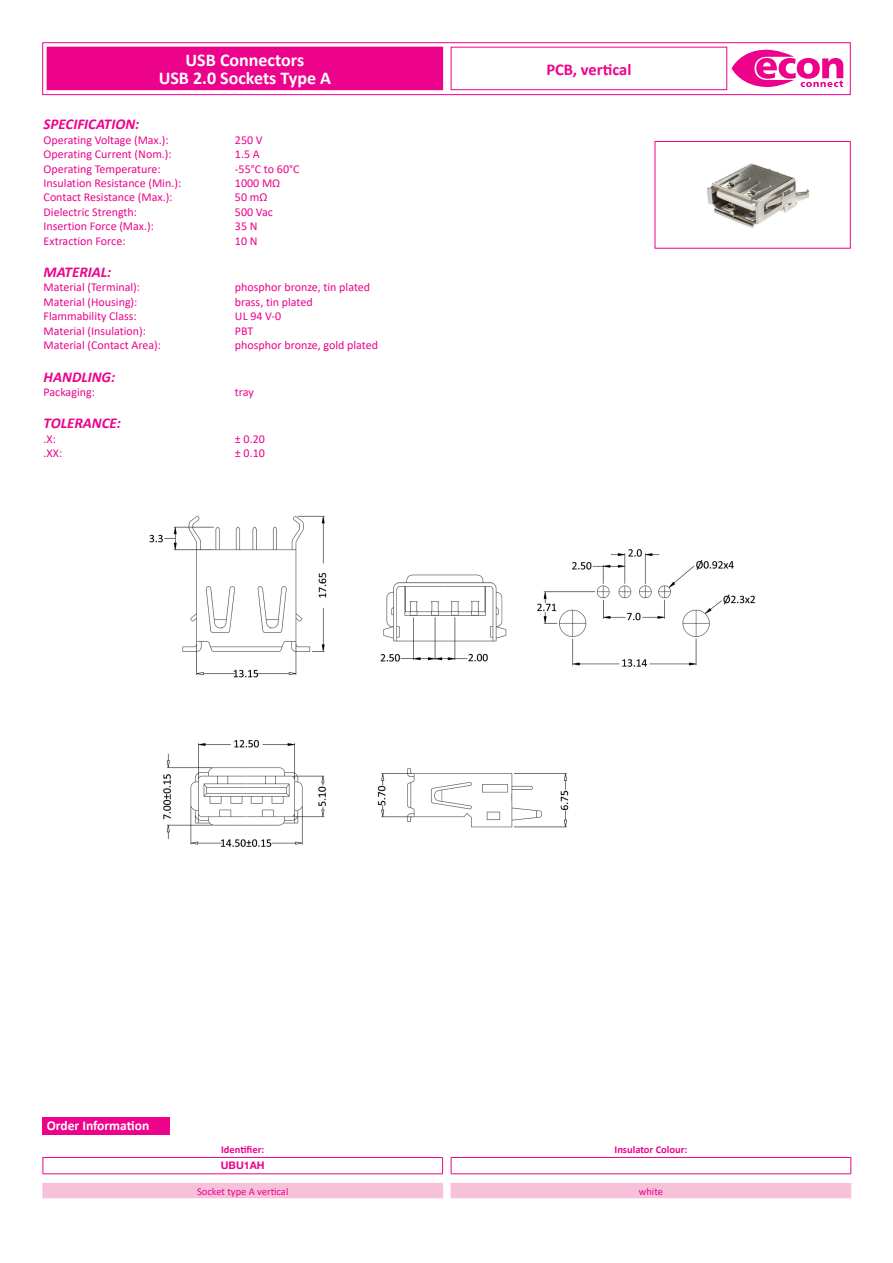
<style>
.page{position:relative;width:893px;height:1263px;background:#fff}
.page>*{position:absolute;margin:0;border:0;box-sizing:border-box;transform-origin:0 0}
.T_UG2_Bez_zentriert{font:700 18px "Calibri";color:#fff}
.T_UG1_Bez_zentriert{font:700 18px "Calibri";color:#fff}
.T_UG3_Bez_zentriert{font:700 16.5px "Calibri";color:#ed028c}
.T_UG3TH1_1A{font:italic 700 15px "Calibri";color:#ed028c}
.T_ArtTitel{font:700 13.5px "Calibri";color:#fff}
.T_UG3TD{font:12px "Calibri";color:#ed028c}
.T_UG3AH1_Order{font:700 10.5px "Calibri";color:#ed028c}
.T_ArtData_order{font:10.5px "Calibri";color:#ed028c}
.T_UG3AH2{font:700 10.5px "Helvetica Neue LT Pro";color:#ed028c}
</style>
<div class="page">
<div style="left:43px;top:43px;width:807px;height:52px;border:1px solid #ed028c"></div>
<svg style="left:732px;top:50px;width:111px;height:37px"></svg>
<div style="left:451px;top:47px;width:276px;height:43px;border:1px solid #ed028c"></div>
<div style="left:47px;top:47px;width:396px;height:43px;background:#ed028c"></div>
<img style="left:707px;top:163px;width:102px;height:65px">
<div style="left:655px;top:141px;width:196px;height:108px;border:1px solid #ed028c"></div>
<img style="left:149px;top:515px;width:607px;height:332px">
<div style="left:43px;top:1118px;width:127px;height:17px;background:#ed028c"></div>
<hr style="left:43px;top:1157px;width:400px;height:1px;background:#ed028c">
<svg style="left:43px;top:1156px;width:1px;height:17px"></svg>
<hr style="left:451px;top:1157px;width:400px;height:1px;background:#ed028c">
<svg style="left:850px;top:1156px;width:1px;height:17px"></svg>
<hr style="left:451px;top:1173px;width:400px;height:1px;background:#ed028c">
<hr style="left:43px;top:1173px;width:400px;height:1px;background:#ed028c">
<svg style="left:442px;top:1157px;width:10px;height:16px"></svg>
<svg style="left:43px;top:1182px;width:808px;height:17px;background:#f7c7dd"></svg>
<p class="T_UG1_Bez_zentriert" style="left:186px;top:47px;width:120px">USB Connectors</p>
<p class="T_UG2_Bez_zentriert" style="left:159px;top:65px;width:174px">USB 2.0 Sockets Type A</p>
<p class="T_UG3TH1_1A" style="left:44px;top:114px;width:97px">SPECIFICATION:</p>
<p class="T_UG3TD" style="left:44px;top:132px;width:127px">Operating Voltage (Max.):</p>
<p class="T_UG3TD" style="left:235px;top:132px;width:29px">250 V</p>
<p class="T_UG3TD" style="left:44px;top:146px;width:130px">Operating Current (Nom.):</p>
<p class="T_UG3TD" style="left:235px;top:146px;width:26px">1.5 A</p>
<p class="T_UG3TD" style="left:44px;top:160px;width:118px">Operating Temperature:</p>
<p class="T_UG3TD" style="left:235px;top:160px;width:66px">-55°C to 60°C</p>
<p class="T_UG3TD" style="left:44px;top:175px;width:139px">Insulation Resistance (Min.):</p>
<p class="T_UG3TD" style="left:235px;top:175px;width:47px">1000 MΩ</p>
<p class="T_UG3TD" style="left:44px;top:189px;width:130px">Contact Resistance (Max.):</p>
<p class="T_UG3TD" style="left:235px;top:189px;width:34px">50 mΩ</p>
<p class="T_UG3TD" style="left:44px;top:204px;width:95px">Dielectric Strength:</p>
<p class="T_UG3TD" style="left:235px;top:204px;width:39px">500 Vac</p>
<p class="T_UG3TD" style="left:44px;top:218px;width:112px">Insertion Force (Max.):</p>
<p class="T_UG3TD" style="left:235px;top:218px;width:24px">35 N</p>
<p class="T_UG3TD" style="left:44px;top:232px;width:83px">Extraction Force:</p>
<p class="T_UG3TD" style="left:235px;top:232px;width:24px">10 N</p>
<p class="T_UG3TH1_1A" style="left:44px;top:261px;width:69px">MATERIAL:</p>
<p class="T_UG3TD" style="left:44px;top:279px;width:98px">Material (Terminal):</p>
<p class="T_UG3TD" style="left:235px;top:279px;width:137px">phosphor bronze, tin plated</p>
<p class="T_UG3TD" style="left:44px;top:294px;width:95px">Material (Housing):</p>
<p class="T_UG3TD" style="left:235px;top:294px;width:79px">brass, tin plated</p>
<p class="T_UG3TD" style="left:44px;top:308px;width:95px">Flammability Class:</p>
<p class="T_UG3TD" style="left:235px;top:308px;width:48px">UL 94 V-0</p>
<p class="T_UG3TD" style="left:44px;top:322px;width:104px">Material (Insulation):</p>
<p class="T_UG3TD" style="left:235px;top:322px;width:20px">PBT</p>
<p class="T_UG3TD" style="left:44px;top:337px;width:119px">Material (Contact Area):</p>
<p class="T_UG3TD" style="left:235px;top:337px;width:145px">phosphor bronze, gold plated</p>
<p class="T_UG3TH1_1A" style="left:44px;top:366px;width:73px">HANDLING:</p>
<p class="T_UG3TD" style="left:44px;top:384px;width:53px">Packaging:</p>
<p class="T_UG3TD" style="left:235px;top:384px;width:20px">tray</p>
<p class="T_UG3TH1_1A" style="left:44px;top:413px;width:79px">TOLERANCE:</p>
<p class="T_UG3TD" style="left:44px;top:430px;width:14px">.X:</p>
<p class="T_UG3TD" style="left:235px;top:430px;width:31px">± 0.20</p>
<p class="T_UG3TD" style="left:44px;top:445px;width:20px">.XX:</p>
<p class="T_UG3TD" style="left:235px;top:445px;width:31px">± 0.10</p>
<p class="T_UG3_Bez_zentriert" style="left:546px;top:57px;width:87px">PCB, vertical</p>
<p class="T_ArtTitel" style="left:47px;top:1116px;width:104px">Order Information</p>
<p class="T_UG3AH1_Order" style="left:221px;top:1142px;width:45px">Identifier:</p>
<p class="T_UG3AH1_Order" style="left:614px;top:1142px;width:74px">Insulator Colour:</p>
<p class="T_UG3AH2" style="left:221px;top:1159px;width:45px">UBU1AH</p>
<p class="T_ArtData_order" style="left:197px;top:1184px;width:93px">Socket type A vertical</p>
<p class="T_ArtData_order" style="left:639px;top:1184px;width:26px">white</p>
</div>
